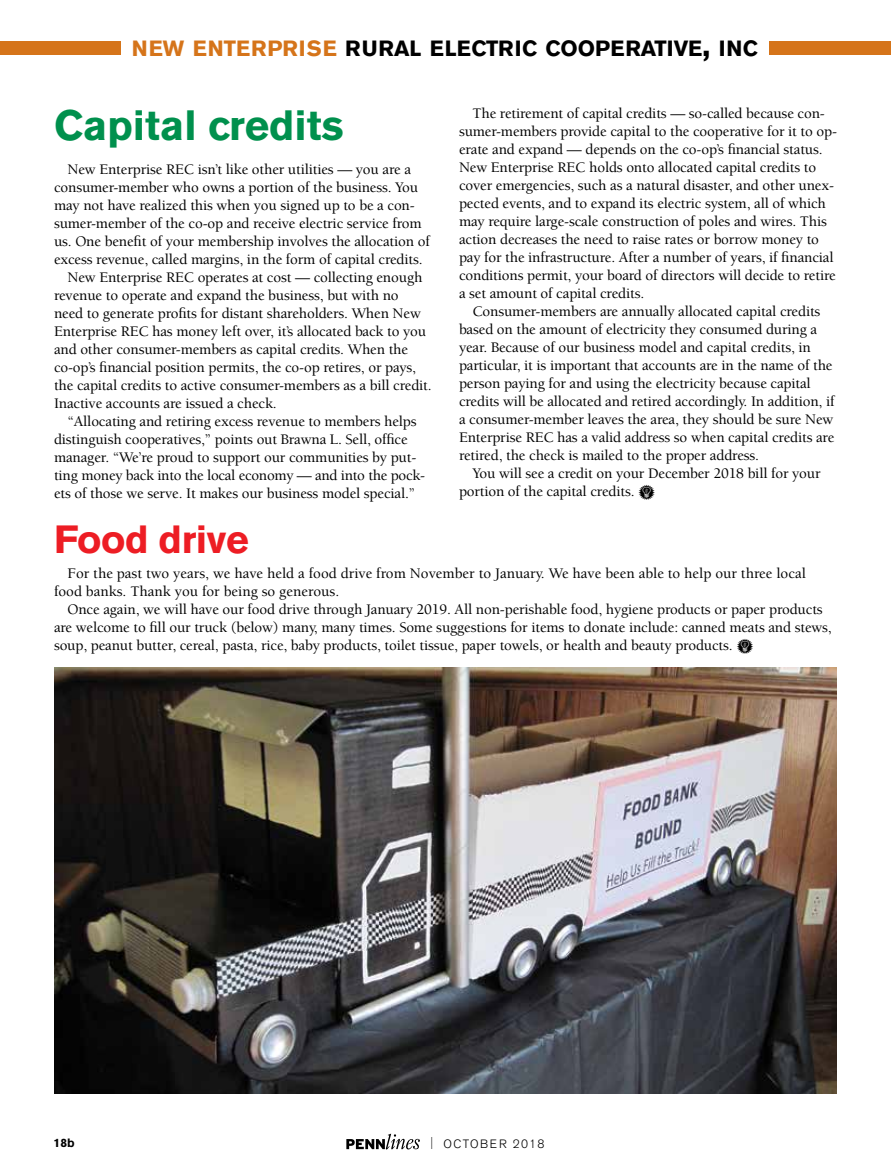
<style>
.page{position:relative;width:891px;height:1175px;background:#fff}
.page>*{position:absolute;margin:0;border:0;box-sizing:border-box;transform-origin:0 0}
.t1{font:700 42px "Akzidenz Grotesk BE";color:#00904d}
.t2{font:700 39px "Akzidenz Grotesk BE";color:#ed1d24}
.t3{font:700 21.9px "Akzidenz Grotesk BE";color:#000}
.t4{font:500 15px/18px "Berkeley Std";letter-spacing:-.01em;color:#000}
.t5{font:300 12px "Akzidenz Grotesk BE";letter-spacing:.11em;color:#000}
.t6{font:700 12px "Akzidenz Grotesk BE";color:#000}
.s1{color:#d5741a}
.s2{font-size:31.2px}
.s3{font-family:"PF Household Items";font-weight:400}
.s4{font-stretch:condensed}
</style>
<div class="page">
<svg style="left:346px;top:1133px;width:74px;height:16px"></svg>
<div style="left:770px;top:41px;width:121px;height:13px;background:#d5741a"></div>
<div style="left:0;top:41px;width:121px;height:13px;background:#d5741a"></div>
<img style="left:54px;top:667px;width:783px;height:426px">
<h3 class="t3" style="left:132px;top:36px;width:628px"><span class="s1">NEW ENTERPRISE</span> RURAL ELECTRIC COOPERATIVE<span class="s2">,</span> INC</h3>
<h1 class="t1" style="left:54px;top:101px;width:291px">Capital credits</h1>
<p class="t4" style="left:68px;top:160px;width:345px">New Enterprise REC isn’t like other utilities — you are a</p>
<p class="t4" style="left:54px;top:178px;width:366px">consumer-member who owns a portion of the business. You</p>
<p class="t4" style="left:54px;top:196px;width:362px">may not have realized this when you signed up to be a con-</p>
<p class="t4" style="left:54px;top:214px;width:369px">sumer-member of the co-op and receive electric service from</p>
<p class="t4" style="left:54px;top:232px;width:377px">us. One benefit of your membership involves the allocation of</p>
<p class="t4" style="left:54px;top:250px;width:370px">excess revenue, called margins, in the form of capital credits.</p>
<p class="t4" style="left:68px;top:268px;width:356px">New Enterprise REC operates at cost — collecting enough</p>
<p class="t4" style="left:54px;top:286px;width:346px">revenue to operate and expand the business, but with no</p>
<p class="t4" style="left:54px;top:304px;width:368px">need to generate profits for distant shareholders. When New</p>
<p class="t4" style="left:54px;top:322px;width:374px">Enterprise REC has money left over, it’s allocated back to you</p>
<p class="t4" style="left:54px;top:340px;width:356px">and other consumer-members as capital credits. When the</p>
<p class="t4" style="left:54px;top:358px;width:364px">co-op’s financial position permits, the co-op retires, or pays,</p>
<p class="t4" style="left:54px;top:376px;width:379px">the capital credits to active consumer-members as a bill credit.</p>
<p class="t4" style="left:54px;top:394px;width:224px">Inactive accounts are issued a check.</p>
<p class="t4" style="left:68px;top:412px;width:351px">“Allocating and retiring excess revenue to members helps</p>
<p class="t4" style="left:54px;top:430px;width:355px">distinguish cooperatives,” points out Brawna L. Sell, office</p>
<p class="t4" style="left:54px;top:448px;width:364px">manager. “We’re proud to support our communities by put-</p>
<p class="t4" style="left:54px;top:466px;width:373px">ting money back into the local economy — and into the pock-</p>
<p class="t4" style="left:54px;top:484px;width:363px">ets of those we serve. It makes our business model special.”</p>
<p class="t4" style="left:459px;top:105px;width:380px;text-indent:14px">The retirement of capital credits — so-called because con&shy;sumer-members provide capital to the cooperative for it to op&shy;erate and expand — depends on the co-op’s financial status.<br>New Enterprise REC holds onto allocated capital credits to cover emergencies, such as a natural disaster, and other unex&shy;pected events, and to expand its electric system, all of which may require large-scale construction of poles and wires. This action decreases the need to raise rates or borrow money to pay for the infrastructure. After a number of years, if financial conditions permit, your board of directors will decide to retire a set amount of capital credits.</p>
<p class="t4" style="left:459px;top:303px;width:377px;text-indent:14px">Consumer-members are annually allocated capital credits based on the amount of electricity they consumed during a year. Because of our business model and capital credits, in particular, it is important that accounts are in the name of the person paying for and using the electricity because capital credits will be allocated and retired accordingly. In addition, if a consumer-member leaves the area, they should be sure New Enterprise REC has a valid address so when capital credits are retired, the check is mailed to the proper address.</p>
<p class="t4" style="left:459px;top:465px;width:363px;text-indent:14px">You will see a credit on your December 2018 bill for your portion of the capital credits. <span class="s3">l</span></p>
<h2 class="t2" style="left:54px;top:516px;width:196px">Food drive</h2>
<p class="t4" style="left:54px;top:565px;width:753px;text-indent:14px">For the past two years, we have held a food drive from November to January. We have been able to help our three local food banks. Thank you for being so generous.</p>
<p class="t4" style="left:54px;top:601px;width:779px;text-indent:14px">Once again, we will have our food drive through January 2019. All non-perishable food, hygiene products or paper products are welcome to fill our truck (below) many, many times. Some suggestions for items to donate include: canned meats and stews, soup, peanut butter, cereal, pasta, rice, baby products, toilet tissue, paper towels, or health and beauty products. <span class="s3">l</span></p>
<p class="t6" style="left:54px;top:1135px;width:22px">18b</p>
<p class="t5" style="left:430px;top:1137px;width:116px"><span class="s4">|</span> OCTOBER 2018</p>
</div>
